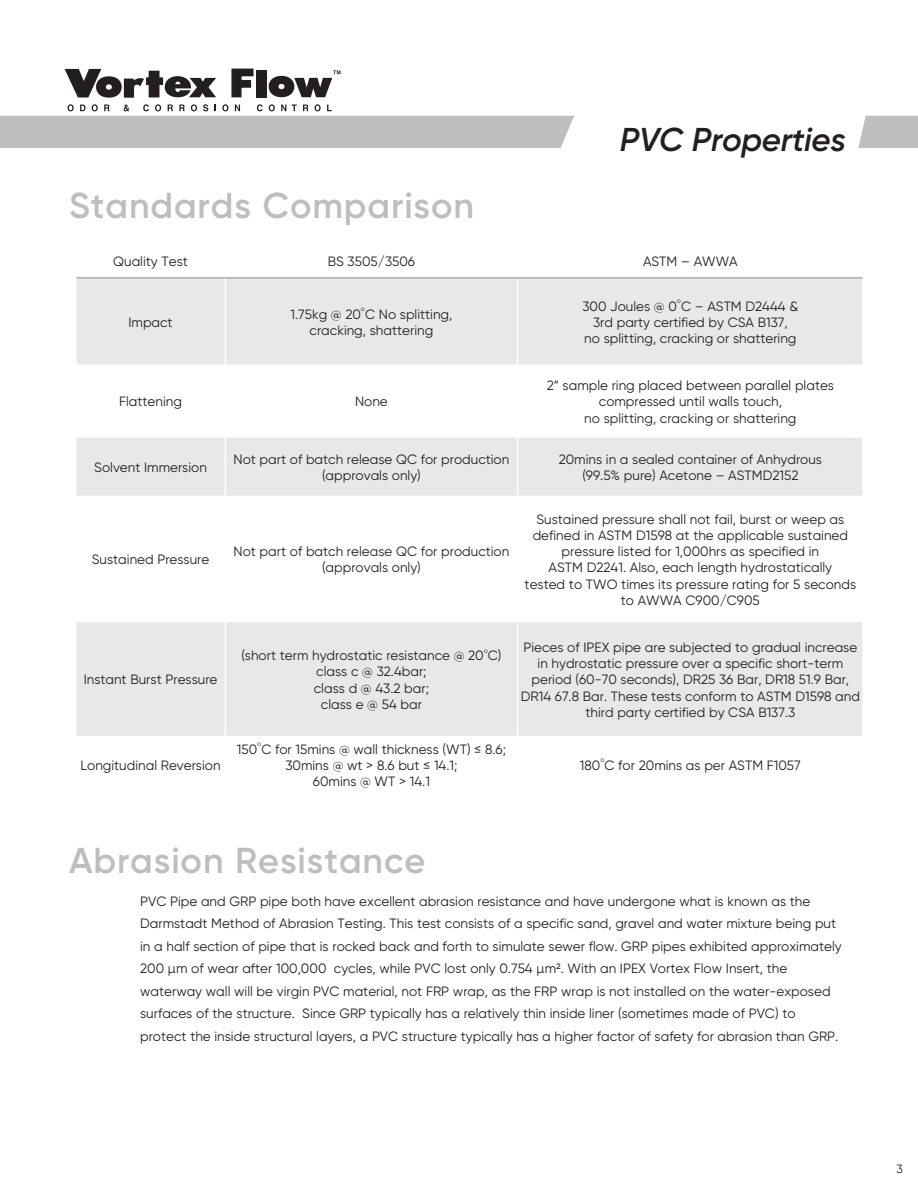
<style>
.page{position:relative;width:918px;height:1188px;background:#fff}
.page>*{position:absolute;margin:0;border:0;box-sizing:border-box;transform-origin:0 0}
.t1{font:600 36px "Gilroy";letter-spacing:.025em;color:#bcbec0}
.t2{font:italic 600 33px "Gilroy";letter-spacing:-.01em;color:#231f20}
.t3{font:13.5px/16.2px "Gilroy";color:#231f20;text-align:center}
.t4{font:12px "Gilroy";color:#231f20}
.t5{font:6.75px "Gilroy";color:#231f20}
</style>
<div class="page">
<svg style="left:858px;top:116px;width:60px;height:32px;background:#c0c2c4"></svg>
<svg style="left:0;top:68px;width:574px;height:80px"></svg>
<svg style="left:77px;top:278px;width:785px;height:458px;fill:#e7e8e8"></svg>
<hr style="left:225px;top:278px;width:1px;height:87px;background:#fff">
<hr style="left:517px;top:278px;width:1px;height:87px;background:#fff">
<hr style="left:225px;top:365px;width:1px;height:73px;background:#fff">
<hr style="left:517px;top:365px;width:1px;height:73px;background:#fff">
<hr style="left:225px;top:438px;width:1px;height:58px;background:#fff">
<hr style="left:517px;top:438px;width:1px;height:58px;background:#fff">
<hr style="left:225px;top:496px;width:1px;height:126px;background:#fff">
<hr style="left:517px;top:496px;width:1px;height:126px;background:#fff">
<hr style="left:225px;top:622px;width:1px;height:114px;background:#fff">
<hr style="left:517px;top:622px;width:1px;height:114px;background:#fff">
<hr style="left:77px;top:277px;width:148px;height:1px;background:#949698">
<hr style="left:225px;top:277px;width:293px;height:1px;background:#949698">
<hr style="left:518px;top:277px;width:344px;height:1px;background:#949698">
<h1 class="t1" style="left:69px;top:183px;width:407px">Standards Comparison</h1>
<h2 class="t2" style="left:620px;top:119px;width:228px">PVC Properties</h2>
<p class="t3" style="left:113px;top:253px;width:76px">Quality Test</p>
<p class="t3" style="left:328px;top:253px;width:89px">BS 3505/3506</p>
<p class="t3" style="left:643px;top:253px;width:96px">ASTM – AWWA</p>
<p class="t3" style="left:128px;top:314px;width:46px">Impact</p>
<p class="t5" style="left:361px;top:305px;width:6px">o</p>
<p class="t3" style="left:310px;top:322px;width:125px">cracking, shattering</p>
<p class="t3" style="left:290px;top:306px;width:164px">1.75kg @ 20 C No splitting,</p>
<p class="t3" style="left:119px;top:394px;width:64px">Flattening</p>
<p class="t3" style="left:355px;top:394px;width:34px">None</p>
<p class="t5" style="left:677px;top:297px;width:6px">o</p>
<p class="t3" style="left:584px;top:314px;width:214px">3rd party certified by CSA B137, no splitting, cracking or shattering</p>
<p class="t3" style="left:582px;top:298px;width:217px">300 Joules @ 0 C – ASTM D2444 &amp;</p>
<p class="t3" style="left:547px;top:377px;width:289px">2” sample ring placed between parallel plates compressed until walls touch,<br>no splitting, cracking or shattering</p>
<p class="t3" style="left:94px;top:459px;width:114px">Solvent Immersion</p>
<p class="t3" style="left:234px;top:451px;width:277px">Not part of batch release QC for production (approvals only)</p>
<p class="t3" style="left:559px;top:451px;width:265px">20mins in a sealed container of Anhydrous (99.5% pure) Acetone – ASTMD2152</p>
<p class="t3" style="left:92px;top:551px;width:119px">Sustained Pressure</p>
<p class="t3" style="left:234px;top:543px;width:277px">Not part of batch release QC for production (approvals only)</p>
<p class="t3" style="left:525px;top:511px;width:333px">Sustained pressure shall not fail, burst or weep as defined in ASTM D1598 at the applicable sustained pressure listed for 1,000hrs as specified in<br>ASTM D2241. Also, each length hydrostatically<br>tested to TWO times its pressure rating for 5 seconds to AWWA C900/C905</p>
<p class="t3" style="left:84px;top:671px;width:135px">Instant Burst Pressure</p>
<p class="t5" style="left:484px;top:646px;width:6px">o</p>
<p class="t3" style="left:241px;top:647px;width:262px">(short term hydrostatic resistance @ 20 C)</p>
<p class="t3" style="left:314px;top:663px;width:117px">class c @ 32.4bar; class d @ 43.2 bar; class e @ 54 bar</p>
<p class="t5" style="left:257px;top:740px;width:6px">o</p>
<p class="t3" style="left:237px;top:741px;width:271px">150 C for 15mins @ wall thickness (WT) ≤ 8.6;</p>
<p class="t3" style="left:521px;top:639px;width:341px">Pieces of IPEX pipe are subjected to gradual increase in hydrostatic pressure over a specific short-term period (60-70 seconds), DR25 36 Bar, DR18 51.9 Bar, DR14 67.8 Bar. These tests conform to ASTM D1598 and third party certified by CSA B137.3</p>
<p class="t3" style="left:81px;top:757px;width:142px">Longitudinal Reversion</p>
<p class="t5" style="left:600px;top:756px;width:6px">o</p>
<p class="t3" style="left:285px;top:757px;width:174px">30mins @ wt &gt; 8.6 but ≤ 14.1;<br>60mins @ WT &gt; 14.1</p>
<p class="t3" style="left:580px;top:757px;width:222px">180 C for 20mins as per ASTM F1057</p>
<h1 class="t1" style="left:69px;top:838px;width:358px">Abrasion Resistance</h1>
<p class="t3" style="left:140px;top:890px;width:703px;line-height:22.5px;text-align:left">PVC Pipe and GRP pipe both have excellent abrasion resistance and have undergone what is known as the Darmstadt Method of Abrasion Testing. This test consists of a specific sand, gravel and water mixture being put in a half section of pipe that is rocked back and forth to simulate sewer flow. GRP pipes exhibited approximately 200 µm of wear after 100,000 cycles, while PVC lost only 0.754 µm2. With an IPEX Vortex Flow Insert, the waterway wall will be virgin PVC material, not FRP wrap, as the FRP wrap is not installed on the water-exposed surfaces of the structure. Since GRP typically has a relatively thin inside liner (sometimes made of PVC) to protect the inside structural layers, a PVC structure typically has a higher factor of safety for abrasion than GRP.</p>
<p class="t4" style="left:896px;top:1161px;width:8px">3</p>
</div>
